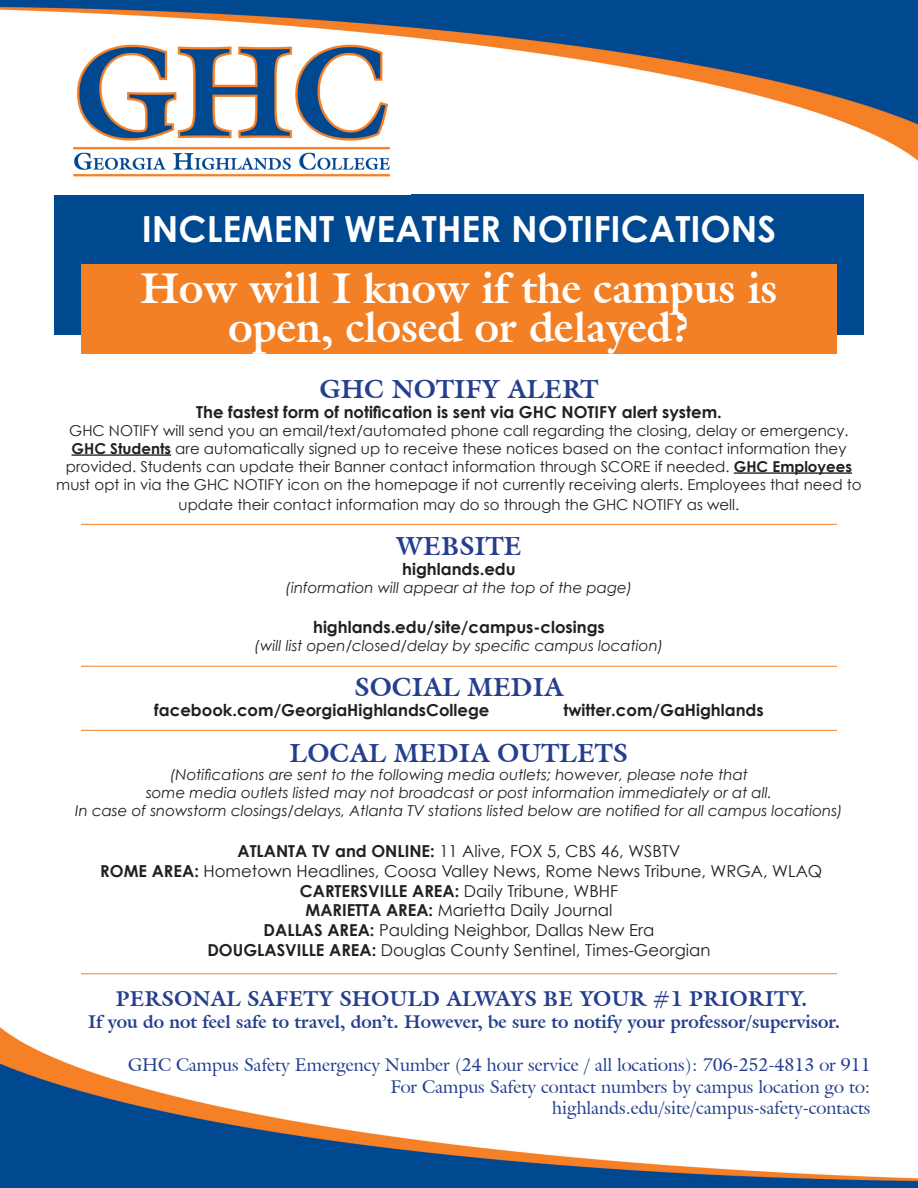
<style>
.page{position:relative;width:918px;height:1188px;background:#fff}
.page>*{position:absolute;margin:0;border:0;box-sizing:border-box;transform-origin:0 0}
.t1{font:700 42px "Galliard IT Cby BT";color:#fff}
.t2{font:700 36px "Century Gothic";color:#fff}
.t3{font:700 25.5px "Galliard IT Cby BT";color:#253f8e}
.t4{font:700 21px "Galliard IT Cby BT";color:#253f8e}
.t5{font:18px "Galliard IT Cby BT";color:#253f8e}
.t6{font:700 18px "Galliard IT Cby BT";color:#253f8e}
.t7{font:16.5px "Century Gothic";color:#231f20}
.t8{font:700 16.5px "Century Gothic";color:#231f20}
.t9{font:15px/18px "Century Gothic";color:#231f20}
.t10{font:italic 15px "Century Gothic";color:#231f20}
.s1{font-weight:700}
.s2{font-weight:400}
</style>
<div class="page">
<img style="left:0;top:0;width:918px;height:161px">
<div style="left:54px;top:194px;width:810px;height:141px;background:#004890"></div>
<div style="left:81px;top:265px;width:756px;height:89px;background:#f48026"></div>
<img style="left:52px;top:42px;width:358px;height:135px">
<img style="left:0;top:1027px;width:918px;height:161px">
<hr style="left:72px;top:454px;width:99px;height:2px;background:#231f20">
<hr style="left:734px;top:472px;width:118px;height:2px;background:#231f20">
<hr style="left:81px;top:524px;width:756px;height:1px;background:#f48026">
<hr style="left:81px;top:666px;width:756px;height:1px;background:#f48026">
<hr style="left:81px;top:730px;width:756px;height:1px;background:#f48026">
<hr style="left:81px;top:973px;width:756px;height:1px;background:#f48026">
<p class="t2" style="left:142px;top:206px;width:636px">INCLEMENT WEATHER NOTIFICATIONS</p>
<p class="t1" style="left:140px;top:260px;width:639px">How will I know if the campus is</p>
<p class="t1" style="left:228px;top:299px;width:463px">open, closed or delayed?</p>
<p class="t3" style="left:319px;top:372px;width:281px">GHC NOTIFY ALERT</p>
<p class="t8" style="left:196px;top:401px;width:527px">The fastest form of notification is sent via GHC NOTIFY alert system.</p>
<p class="t9" style="left:69px;top:421px;width:781px">GHC NOTIFY will send you an email/text/automated phone call regarding the closing, delay or emergency.<br><span class="s1">GHC Students</span> are automatically signed up to receive these notices based on the contact information they</p>
<p class="t9" style="left:56px;top:457px;width:807px;text-align:center">provided. Students can update their Banner contact information through SCORE if needed. <span class="s1">GHC Employees </span>must opt in via the GHC NOTIFY icon on the homepage if not currently receiving alerts. Employees that need to</p>
<p class="t9" style="left:179px;top:495px;width:562px">update their contact information may do so through the GHC NOTIFY as well.</p>
<p class="t3" style="left:396px;top:530px;width:127px">WEBSITE</p>
<p class="t8" style="left:402px;top:559px;width:115px">highlands.edu</p>
<p class="t10" style="left:286px;top:578px;width:348px">(information will appear at the top of the page)</p>
<p class="t8" style="left:313px;top:616px;width:293px">highlands.edu/site/campus-closings</p>
<p class="t10" style="left:255px;top:636px;width:410px">(will list open/closed/delay by specific campus location)</p>
<p class="t3" style="left:355px;top:671px;width:210px">SOCIAL MEDIA</p>
<p class="t8" style="left:154px;top:700px;width:337px">facebook.com/GeorgiaHighlandsCollege</p>
<p class="t8" style="left:563px;top:700px;width:202px">twitter.com/GaHighlands</p>
<p class="t3" style="left:290px;top:736px;width:340px">LOCAL MEDIA OUTLETS</p>
<p class="t10" style="left:170px;top:765px;width:579px">(Notifications are sent to the following media outlets; however, please note that</p>
<p class="t10" style="left:146px;top:783px;width:628px">some media outlets listed may not broadcast or post information immediately or at all.</p>
<p class="t10" style="left:75px;top:801px;width:769px">In case of snowstorm closings/delays, Atlanta TV stations listed below are notified for all campus locations)</p>
<p class="t7" style="left:237px;top:841px;width:445px"><span class="s1">ATLANTA TV and ONLINE:</span> 11 Alive, FOX 5, CBS 46, WSBTV</p>
<p class="t7" style="left:100px;top:861px;width:723px"><span class="s1">ROME AREA:</span> Hometown Headlines, Coosa Valley News, Rome News Tribune, WRGA, WLAQ</p>
<p class="t8" style="left:300px;top:880px;width:320px">CARTERSVILLE AREA: <span class="s2">Daily Tribune, WBHF</span></p>
<p class="t7" style="left:306px;top:900px;width:308px"><span class="s1">MARIETTA AREA:</span> Marietta Daily Journal</p>
<p class="t7" style="left:264px;top:920px;width:392px"><span class="s1">DALLAS AREA:</span> Paulding Neighbor, Dallas New Era</p>
<p class="t7" style="left:207px;top:940px;width:505px"><span class="s1">DOUGLASVILLE AREA:</span> Douglas County Sentinel, Times-Georgian</p>
<p class="t4" style="left:116px;top:985px;width:693px">PERSONAL SAFETY SHOULD ALWAYS BE YOUR #1 PRIORITY.</p>
<p class="t6" style="left:88px;top:1010px;width:753px">If you do not feel safe to travel, don’t. However, be sure to notify your professor/supervisor.</p>
<p class="t5" style="left:128px;top:1053px;width:744px">GHC Campus Safety Emergency Number (24 hour service / all locations): 706-252-4813 or 911</p>
<p class="t5" style="left:391px;top:1075px;width:482px">For Campus Safety contact numbers by campus location go to:</p>
<p class="t5" style="left:552px;top:1096px;width:320px">highlands.edu/site/campus-safety-contacts</p>
</div>
